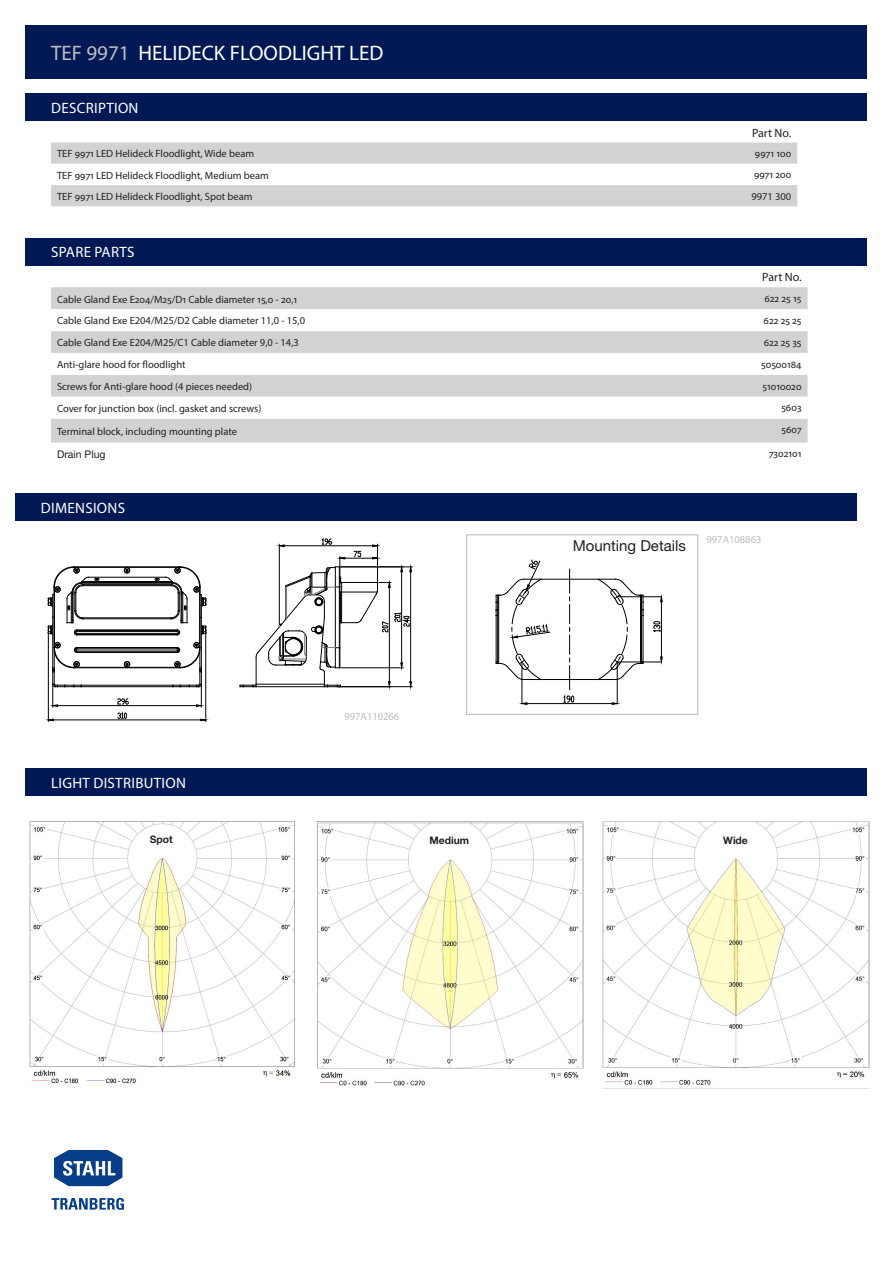
<style>
.page{position:relative;width:893px;height:1263px;background:#fff}
.page>*{position:absolute;margin:0;border:0;box-sizing:border-box;transform-origin:0 0}
.t1{font:21px "Myriad Pro";color:#fff}
.t2{font:15px "Myriad Pro";letter-spacing:.02em;color:#fff}
.t3{font:15px "Helvetica Neue LT";color:#231f20}
.Brødtekst{font:12px "Myriad Pro";color:#231f20}
.Brødtekst-2{font:10.5px "Myriad Pro";color:#231f20}
.t4{font:10.5px "Myriad Pro";color:#bcbdc0}
.Brødtekst-3{font:10.5px "Helvetica Neue LT";color:#231f20}
.t5{font:700 10.35px "Helvetica Neue LT";color:#231f20}
.s1{color:#bcbdc0}
</style>
<div class="page">
<div style="left:26px;top:26px;width:841px;height:53px;background:#001954"></div>
<svg style="left:54px;top:1150px;width:69px;height:37px"></svg>
<svg style="left:52px;top:1198px;width:72px;height:12px"></svg>
<div style="left:51px;top:143px;width:746px;height:63px;background:#d1d2d4"></div>
<svg style="left:51px;top:164px;width:746px;height:21px"></svg>
<div style="left:26px;top:93px;width:841px;height:28px;background:#001954"></div>
<div style="left:26px;top:238px;width:841px;height:27px;background:#001954"></div>
<div style="left:51px;top:287px;width:756px;height:22px;background:#d1d2d4"></div>
<svg style="left:51px;top:331px;width:756px;height:112px;fill:#d1d2d4"></svg>
<div style="left:26px;top:768px;width:841px;height:28px;background:#001954"></div>
<img style="left:316px;top:821px;width:268px;height:265px">
<img style="left:602px;top:821px;width:267px;height:264px">
<img style="left:29px;top:821px;width:266px;height:263px">
<div style="left:15px;top:493px;width:842px;height:27px;background:#001954"></div>
<hr style="left:74px;top:567px;width:106px;height:1px;background:#000">
<svg style="left:124px;top:661px;width:6px;height:6px"></svg>
<svg style="left:124px;top:567px;width:6px;height:6px"></svg>
<hr style="left:83px;top:584px;width:88px;height:1px;background:#000">
<hr style="left:83px;top:618px;width:88px;height:1px;background:#000">
<hr style="left:199px;top:587px;width:1px;height:61px;background:#000">
<hr style="left:77px;top:647px;width:100px;height:1px;background:#000">
<hr style="left:77px;top:635px;width:100px;height:1px;background:#000">
<hr style="left:83px;top:585px;width:88px;height:1px;background:#000">
<hr style="left:54px;top:587px;width:1px;height:61px;background:#000">
<hr style="left:200px;top:587px;width:1px;height:61px;background:#000">
<hr style="left:83px;top:617px;width:88px;height:1px;background:#000">
<hr style="left:77px;top:630px;width:100px;height:1px;background:#000">
<hr style="left:77px;top:634px;width:100px;height:1px;background:#000">
<hr style="left:77px;top:652px;width:100px;height:1px;background:#000">
<hr style="left:77px;top:648px;width:100px;height:1px;background:#000">
<hr style="left:74px;top:667px;width:106px;height:1px;background:#000">
<hr style="left:77px;top:631px;width:100px;height:1px;background:#000">
<hr style="left:77px;top:649px;width:100px;height:1px;background:#000">
<hr style="left:77px;top:633px;width:100px;height:1px;background:#000">
<hr style="left:77px;top:651px;width:100px;height:1px;background:#000">
<hr style="left:53px;top:705px;width:148px;height:1px;background:#000">
<svg style="left:118px;top:699px;width:10px;height:5px"></svg>
<hr style="left:48px;top:631px;width:1px;height:90px;background:#000">
<hr style="left:205px;top:631px;width:1px;height:90px;background:#000">
<hr style="left:48px;top:720px;width:158px;height:1px;background:#000">
<svg style="left:118px;top:713px;width:8px;height:6px"></svg>
<hr style="left:82px;top:582px;width:90px;height:1px;background:#000">
<hr style="left:82px;top:583px;width:90px;height:1px;background:#000">
<hr style="left:82px;top:581px;width:90px;height:1px;background:#000">
<hr style="left:88px;top:577px;width:78px;height:1px;background:#000">
<svg style="left:155px;top:578px;width:4px;height:3px"></svg>
<svg style="left:95px;top:578px;width:4px;height:3px"></svg>
<hr style="left:81px;top:685px;width:92px;height:1px;background:#000">
<hr style="left:81px;top:686px;width:92px;height:1px;background:#000">
<hr style="left:52px;top:617px;width:1px;height:51px;background:#000">
<hr style="left:201px;top:617px;width:1px;height:51px;background:#000">
<svg style="left:48px;top:567px;width:40px;height:68px"></svg>
<svg style="left:52px;top:642px;width:30px;height:65px"></svg>
<svg style="left:173px;top:642px;width:29px;height:65px"></svg>
<svg style="left:166px;top:567px;width:40px;height:68px"></svg>
<hr style="left:341px;top:567px;width:71px;height:1px;background:#000">
<hr style="left:339px;top:686px;width:73px;height:1px;background:#000">
<svg style="left:240px;top:539px;width:171px;height:148px"></svg>
<hr style="left:524px;top:579px;width:91px;height:1px;background:#000">
<hr style="left:524px;top:679px;width:91px;height:1px;background:#000">
<svg style="left:569px;top:569px;width:2px;height:120px"></svg>
<hr style="left:617px;top:596px;width:44px;height:1px;background:#000">
<hr style="left:617px;top:662px;width:44px;height:1px;background:#000">
<hr style="left:661px;top:602px;width:1px;height:55px;background:#000">
<svg style="left:660px;top:596px;width:2px;height:6px"></svg>
<svg style="left:654px;top:622px;width:7px;height:10px"></svg>
<svg style="left:660px;top:657px;width:2px;height:6px"></svg>
<hr style="left:522px;top:662px;width:1px;height:42px;background:#000">
<hr style="left:617px;top:662px;width:1px;height:42px;background:#000">
<hr style="left:527px;top:703px;width:85px;height:1px;background:#000">
<svg style="left:564px;top:696px;width:10px;height:7px"></svg>
<svg style="left:598px;top:579px;width:46px;height:100px"></svg>
<svg style="left:496px;top:560px;width:54px;height:119px"></svg>
<div style="left:466px;top:534px;width:232px;height:181px;border:1px solid #bcbdc0"></div>
<p class="t1" style="left:51px;top:40px;width:334px"><span class="s1">TEF 9971</span> HELIDECK FLOODLIGHT LED</p>
<p class="t2" style="left:51px;top:98px;width:89px">DESCRIPTION</p>
<p class="Brødtekst" style="left:752px;top:125px;width:41px">Part No.</p>
<p class="Brødtekst-2" style="left:57px;top:147px;width:199px">TEF 9971 LED Helideck Floodlight, Wide beam</p>
<p class="Brødtekst-2" style="left:755px;top:147px;width:38px">9971 100</p>
<p class="Brødtekst-2" style="left:57px;top:169px;width:213px">TEF 9971 LED Helideck Floodlight, Medium beam</p>
<p class="Brødtekst-2" style="left:754px;top:168px;width:39px">9971 200</p>
<p class="Brødtekst-2" style="left:57px;top:190px;width:197px">TEF 9971 LED Helideck Floodlight, Spot beam</p>
<p class="Brødtekst-2" style="left:751px;top:190px;width:41px">9971 300</p>
<p class="t2" style="left:51px;top:243px;width:85px">SPARE PARTS</p>
<p class="Brødtekst" style="left:762px;top:270px;width:41px">Part No.</p>
<p class="Brødtekst-2" style="left:57px;top:293px;width:242px">Cable Gland Exe E204/M25/D1 Cable diameter 15,0 - 20,1</p>
<p class="Brødtekst-2" style="left:764px;top:292px;width:39px">622 25 15</p>
<p class="Brødtekst-2" style="left:57px;top:314px;width:250px">Cable Gland Exe E204/M25/D2 Cable diameter 11,0 - 15,0</p>
<p class="Brødtekst-2" style="left:764px;top:314px;width:39px">622 25 25</p>
<p class="Brødtekst-2" style="left:57px;top:336px;width:243px">Cable Gland Exe E204/M25/C1 Cable diameter 9,0 - 14,3</p>
<p class="Brødtekst-2" style="left:764px;top:336px;width:39px">622 25 35</p>
<p class="Brødtekst-2" style="left:57px;top:358px;width:130px">Anti-glare hood for floodlight</p>
<p class="Brødtekst-2" style="left:761px;top:358px;width:42px">50500184</p>
<p class="Brødtekst-2" style="left:57px;top:380px;width:197px">Screws for Anti-glare hood (4 pieces needed)</p>
<p class="Brødtekst-2" style="left:762px;top:380px;width:41px">51010020</p>
<p class="Brødtekst-2" style="left:57px;top:402px;width:206px">Cover for junction box (incl. gasket and screws)</p>
<p class="Brødtekst-2" style="left:781px;top:401px;width:22px">5603</p>
<p class="Brødtekst-2" style="left:57px;top:425px;width:182px">Terminal block, including mounting plate</p>
<p class="Brødtekst-2" style="left:781px;top:423px;width:22px">5607</p>
<p class="Brødtekst-3" style="left:57px;top:448px;width:50px">Drain Plug</p>
<p class="Brødtekst-2" style="left:769px;top:447px;width:34px">7302101</p>
<p class="t2" style="left:41px;top:498px;width:86px">DIMENSIONS</p>
<p class="t2" style="left:51px;top:773px;width:136px">LIGHT DISTRIBUTION</p>
<p class="t4" style="left:344px;top:710px;width:56px">997A110266</p>
<p class="t3" style="left:573px;top:536px;width:115px">Mounting Details</p>
<p class="t4" style="left:706px;top:533px;width:56px">997A108863</p>
<p class="t5" style="left:150px;top:833px;width:24px">Spot</p>
<p class="t5" style="left:430px;top:834px;width:41px">Medium</p>
<p class="t5" style="left:723px;top:834px;width:26px">Wide</p>
</div>
